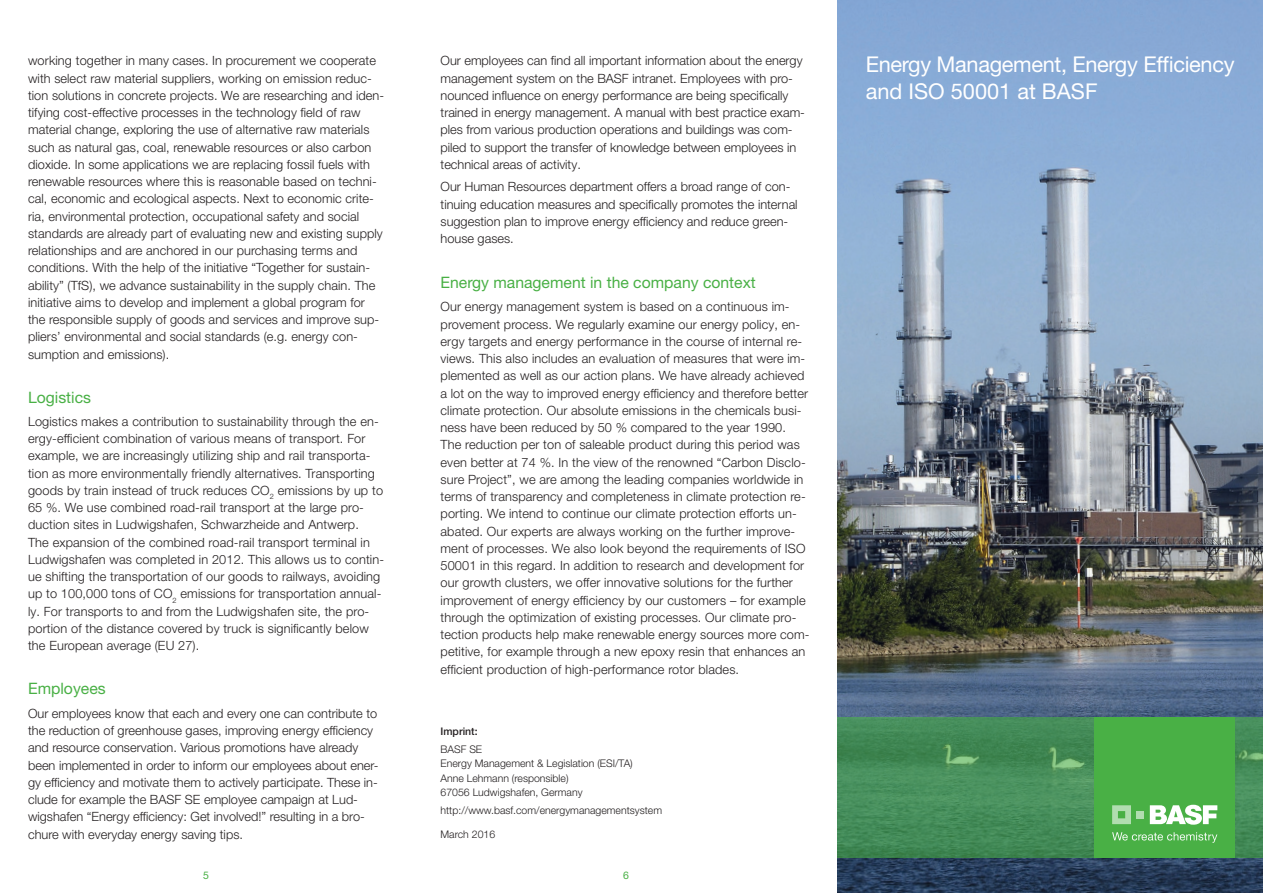
<style>
.page{position:relative;width:1263px;height:893px;background:#fff}
.page>*{position:absolute;margin:0;border:0;box-sizing:border-box;transform-origin:0 0}
.Head{font:21.75px/27px "Helvetica Neue LT Pro";letter-spacing:-.015em;color:#fff}
.Subhead{font:15.75px "Helvetica Neue LT Pro";color:#49b045}
.Grundschrift{font:15.75px "Helvetica Neue LT Pro";color:#49b045}
.Grundschrift-2{font:300 12.75px/17.2px "Helvetica Neue LT Pro";letter-spacing:.005em;color:#231f20}
.Grundschrift-3{font:300 10.5px/14.2px "Helvetica Neue LT Pro";color:#231f20}
.Grundschrift-4{font:500 10.5px "Helvetica Neue LT Pro";color:#231f20}
.Subhead-2{font:10.5px "Helvetica Neue LT Pro";color:#49b045}
</style>
<div class="page">
<img style="left:838px;top:0;width:425px;height:893px">
<svg style="left:838px;top:718px;width:425px;height:140px;background:#458c59"></svg>
<div style="left:1094px;top:718px;width:141px;height:140px;background:#49b045"></div>
<svg style="left:1112px;top:805px;width:19px;height:19px"></svg>
<div style="left:1137px;top:811px;width:7px;height:7px;background:#b1ddb0"></div>
<svg style="left:1150px;top:805px;width:67px;height:20px"></svg>
<svg style="left:1112px;top:832px;width:105px;height:11px"></svg>
<p class="Grundschrift-2" style="left:28px;top:52px;width:358px">working together in many cases. In procurement we cooperate with select raw material suppliers, working on emission reduc&shy;tion solutions in concrete projects. We are researching and iden&shy;tifying cost-effective processes in the technology field of raw material change, exploring the use of alternative raw materials such as natural gas, coal, renewable resources or also carbon dioxide. In some applications we are replacing fossil fuels with renewable resources where this is reasonable based on techni&shy;cal, economic and ecological aspects. Next to economic crite&shy;ria, environmental protection, occupational safety and social standards are already part of evaluating new and existing supply relationships and are anchored in our purchasing terms and conditions. With the help of the initiative “Together for sustain&shy;ability” (TfS), we advance sustainability in the supply chain. The initiative aims to develop and implement a global program for the responsible supply of goods and services and improve sup&shy;pliers’ environmental and social standards (e.g. energy con&shy;sumption and emissions).</p>
<p class="Grundschrift" style="left:28px;top:388px;width:65px">Logistics</p>
<p class="Grundschrift-2" style="left:28px;top:412px;width:357px">Logistics makes a contribution to sustainability through the en&shy;ergy-efficient combination of various means of transport. For example, we are increasingly utilizing ship and rail transporta&shy;tion as more environmentally friendly alternatives. Transporting goods by train instead of truck reduces CO<sub>2</sub> emissions by up to 65 %. We use combined road-rail transport at the large pro&shy;duction sites in Ludwigshafen, Schwarzheide and Antwerp.<br>The expansion of the combined road-rail transport terminal in Ludwigshafen was completed in 2012. This allows us to contin&shy;ue shifting the transportation of our goods to railways, avoiding up to 100,000 tons of CO<sub>2</sub> emissions for transportation annual&shy;ly. For transports to and from the Ludwigshafen site, the pro&shy;portion of the distance covered by truck is significantly below the European average (EU 27).</p>
<p class="Subhead" style="left:28px;top:679px;width:79px">Employees</p>
<p class="Grundschrift-2" style="left:28px;top:704px;width:352px">Our employees know that each and every one can contribute to the reduction of greenhouse gases, improving energy efficiency and resource conservation. Various promotions have already been implemented in order to inform our employees about ener&shy;gy efficiency and motivate them to actively participate. These in&shy;clude for example the BASF SE employee campaign at Lud&shy;wigshafen “Energy efficiency: Get involved!” resulting in a bro&shy;chure with everyday energy saving tips.</p>
<p class="Grundschrift-2" style="left:441px;top:52px;width:366px">Our employees can find all important information about the energy management system on the BASF intranet. Employees with pro&shy;nounced influence on energy performance are being specifically trained in energy management. A manual with best practice exam&shy;ples from various production operations and buildings was com&shy;piled to support the transfer of knowledge between employees in technical areas of activity.</p>
<p class="Grundschrift-2" style="left:441px;top:178px;width:359px">Our Human Resources department offers a broad range of con&shy;tinuing education measures and specifically promotes the internal suggestion plan to improve energy efficiency and reduce green&shy;house gases.</p>
<p class="Subhead" style="left:441px;top:273px;width:317px">Energy management in the company context</p>
<p class="Grundschrift-2" style="left:441px;top:298px;width:371px">Our energy management system is based on a continuous im&shy;provement process. We regularly examine our energy policy, en&shy;ergy targets and energy performance in the course of internal re&shy;views. This also includes an evaluation of measures that were im&shy;plemented as well as our action plans. We have already achieved a lot on the way to improved energy efficiency and therefore better climate protection. Our absolute emissions in the chemicals busi&shy;ness have been reduced by 50 % compared to the year 1990.<br>The reduction per ton of saleable product during this period was even better at 74 %. In the view of the renowned “Carbon Disclo&shy;sure Project”, we are among the leading companies worldwide in terms of transparency and completeness in climate protection re&shy;porting. We intend to continue our climate protection efforts un&shy;abated. Our experts are always working on the further improve&shy;ment of processes. We also look beyond the requirements of ISO 50001 in this regard. In addition to research and development for our growth clusters, we offer innovative solutions for the further improvement of energy efficiency by our customers – for example through the optimization of existing processes. Our climate pro&shy;tection products help make renewable energy sources more com&shy;petitive, for example through a new epoxy resin that enhances an efficient production of high-performance rotor blades.</p>
<p class="Grundschrift-4" style="left:441px;top:725px;width:39px">Imprint:</p>
<p class="Grundschrift-3" style="left:441px;top:742px;width:194px">BASF SE<br>Energy Management &amp; Legislation (ESI/TA)<br>Anne Lehmann (responsible)<br>67056 Ludwigshafen, Germany</p>
<p class="Grundschrift-3" style="left:441px;top:803px;width:223px">http://www.basf.com/energymanagementsystem</p>
<p class="Grundschrift-3" style="left:441px;top:827px;width:56px">March 2016</p>
<p class="Subhead-2" style="left:203px;top:869px;width:7px">5</p>
<p class="Subhead-2" style="left:623px;top:869px;width:7px">6</p>
<p class="Head" style="left:866px;top:50px;width:370px">Energy Management, Energy Efficiency and ISO 50001 at BASF</p>
</div>
